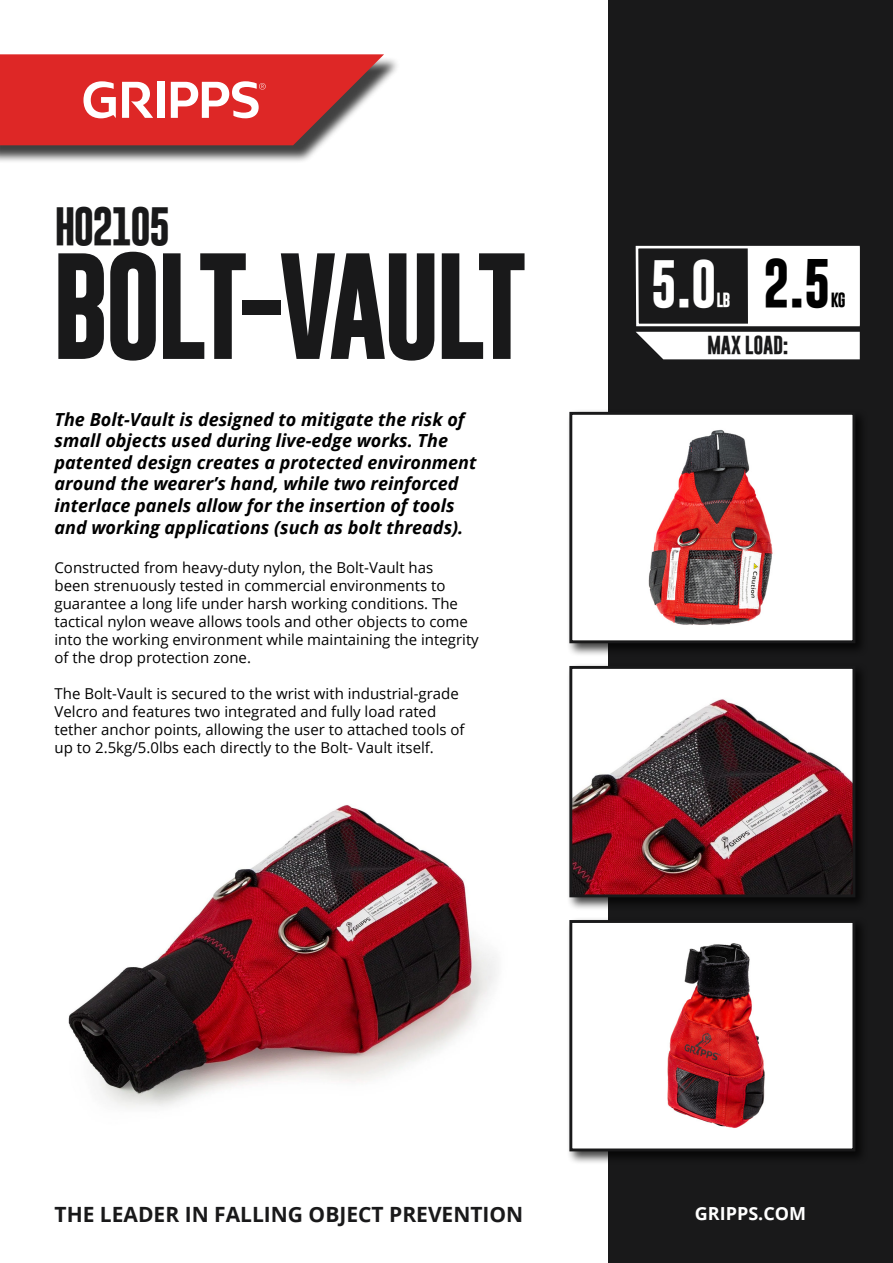
<style>
.page{position:relative;width:893px;height:1263px;background:#fff}
.page>*{position:absolute;margin:0;border:0;box-sizing:border-box;transform-origin:0 0}
.t1{font:700 108px "Gobold";letter-spacing:-.055em;color:#19191a}
.t2{font:700 49.65px "Gobold";color:#000}
.t3{font:700 48.3px "Gobold";color:#fff}
.t4{font:700 39px "Gobold";letter-spacing:-.06em;color:#19191a}
.t5{font:700 21px "Open Sans";color:#19191a}
.t6{font:700 18.9px "Gobold";letter-spacing:-.015em;color:#19191a}
.t7{font:italic 700 18px/21.6px "Open Sans";color:#000}
.t8{font:700 18px "Open Sans";color:#fff}
.t9{font:15px/18px "Open Sans";color:#000}
.t10{font:700 14.85px "Gobold";color:#fff}
.t11{font:700 14.85px "Gobold";color:#000}
</style>
<div class="page">
<img style="left:68px;top:805px;width:429px;height:303px">
<div style="left:608px;top:0;width:285px;height:1263px;background:#19191a"></div>
<div style="left:0;top:57px;width:401px;height:107px;background:#000;opacity:.75"></div>
<svg style="left:0;top:54px;width:384px;height:91px;background:#dc4a49"></svg>
<div style="left:567px;top:917px;width:302px;height:247px;background:#000;opacity:.75"></div>
<img style="left:573px;top:928px;width:278px;height:219px">
<div style="left:569px;top:920px;width:286px;height:231px;border:3px solid #19191a"></div>
<div style="left:567px;top:409px;width:302px;height:247px;background:#000;opacity:.75"></div>
<div style="left:571px;top:413px;width:283px;height:229px;background:#fff"></div>
<img style="left:648px;top:429px;width:125px;height:196px">
<div style="left:569px;top:412px;width:286px;height:231px;border:3px solid #19191a"></div>
<div style="left:567px;top:663px;width:302px;height:247px;background:#000;opacity:.75"></div>
<img style="left:573px;top:670px;width:278px;height:223px">
<div style="left:569px;top:666px;width:286px;height:231px;border:3px solid #19191a"></div>
<svg style="left:635px;top:245px;width:225px;height:114px"></svg>
<div style="left:748px;top:247px;width:111px;height:78px;background:#fff"></div>
<p class="t4" style="left:55px;top:200px;width:117px">H02105</p>
<p class="t1" style="left:52px;top:236px;width:477px">BOLT-VAULT</p>
<p class="t7" style="left:55px;top:408px;width:423px">The Bolt-Vault is designed to mitigate the risk of small objects used during live-edge works. The patented design creates a protected environment around the wearer’s hand, while two reinforced interlace panels allow for the insertion of tools and working applications (such as bolt threads).</p>
<p class="t9" style="left:55px;top:558px;width:426px">Constructed from heavy-duty nylon, the Bolt-Vault has<br>been strenuously tested in commercial environments to guarantee a long life under harsh working conditions. The tactical nylon weave allows tools and other objects to come into the working environment while maintaining the integrity of the drop protection zone.</p>
<p class="t9" style="left:55px;top:684px;width:412px">The Bolt-Vault is secured to the wrist with industrial-grade Velcro and features two integrated and fully load rated tether anchor points, allowing the user to attached tools of up to 2.5kg/5.0lbs each directly to the Bolt- Vault itself.</p>
<p class="t3" style="left:651px;top:252px;width:68px">5.0</p>
<p class="t10" style="left:716px;top:290px;width:15px">LB</p>
<p class="t2" style="left:763px;top:251px;width:70px">2.5</p>
<p class="t11" style="left:831px;top:290px;width:17px">KG</p>
<p class="t6" style="left:707px;top:332px;width:83px">MAX LOAD:</p>
<p class="t5" style="left:55px;top:1200px;width:470px">THE LEADER IN FALLING OBJECT PREVENTION</p>
<p class="t8" style="left:695px;top:1201px;width:113px">GRIPPS.COM</p>
</div>
